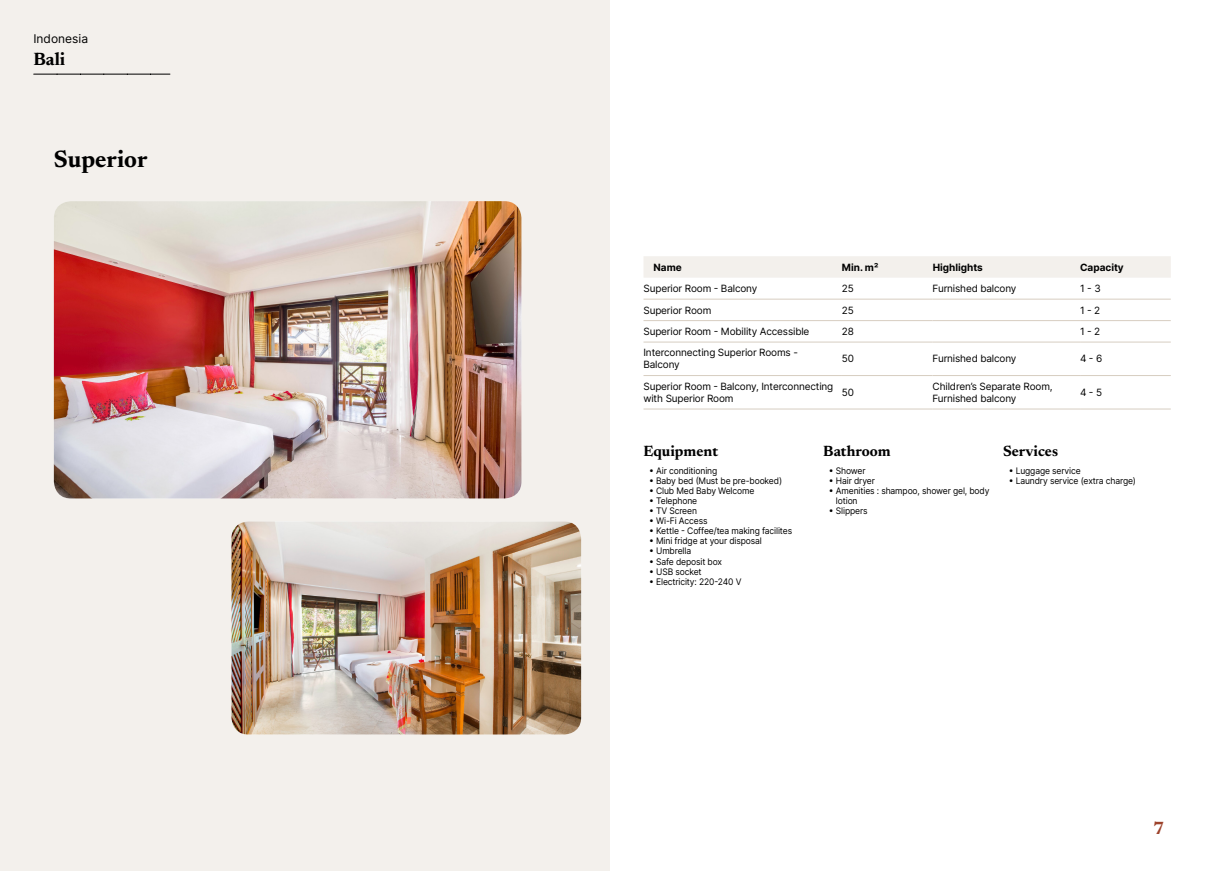
<style>
.page{position:relative;width:1219px;height:871px;background:#fff}
.page>*{position:absolute;margin:0;border:0;box-sizing:border-box;transform-origin:0 0}
.t1{font:700 24px "Newsreader 24 pt";color:#000}
.t2{font:700 18px "Newsreader 24 pt";color:#000}
.t3{font:700 18px "Newsreader 24 pt";color:#9d432c}
.t4{font:700 15px "Newsreader 24 pt";color:#000}
.t5{font:12px "Inter";color:#000}
.t6{font:10px/12px "Inter";letter-spacing:-.015em;color:#000}
.t7{font:700 10px "Inter";color:#000}
.t8{font:9px/10px "Inter";letter-spacing:-.015em;color:#000;scale:.95 1}
</style>
<div class="page">
<div style="left:0;top:0;width:609px;height:870px;background:#f3f0ec"></div>
<img style="left:54px;top:201px;width:467px;height:297px">
<img style="left:231px;top:521px;width:350px;height:213px">
<svg style="left:34px;top:74px;width:136px;height:1px"></svg>
<div style="left:644px;top:256px;width:527px;height:21px;background:#f3f0ec"></div>
<hr style="left:643px;top:298px;width:199px;height:1px;background:#d7cdc1">
<hr style="left:842px;top:298px;width:91px;height:1px;background:#d7cdc1">
<hr style="left:933px;top:298px;width:147px;height:1px;background:#d7cdc1">
<hr style="left:1080px;top:298px;width:91px;height:1px;background:#d7cdc1">
<hr style="left:643px;top:320px;width:199px;height:1px;background:#d7cdc1">
<hr style="left:842px;top:320px;width:91px;height:1px;background:#d7cdc1">
<hr style="left:933px;top:320px;width:147px;height:1px;background:#d7cdc1">
<hr style="left:1080px;top:320px;width:91px;height:1px;background:#d7cdc1">
<hr style="left:643px;top:341px;width:199px;height:1px;background:#d7cdc1">
<hr style="left:842px;top:341px;width:91px;height:1px;background:#d7cdc1">
<hr style="left:933px;top:341px;width:147px;height:1px;background:#d7cdc1">
<hr style="left:1080px;top:341px;width:91px;height:1px;background:#d7cdc1">
<hr style="left:643px;top:375px;width:199px;height:1px;background:#d7cdc1">
<hr style="left:842px;top:375px;width:91px;height:1px;background:#d7cdc1">
<hr style="left:933px;top:375px;width:147px;height:1px;background:#d7cdc1">
<hr style="left:1080px;top:375px;width:91px;height:1px;background:#d7cdc1">
<hr style="left:643px;top:408px;width:199px;height:1px;background:#d7cdc1">
<hr style="left:842px;top:408px;width:91px;height:1px;background:#d7cdc1">
<hr style="left:933px;top:408px;width:147px;height:1px;background:#d7cdc1">
<hr style="left:1080px;top:408px;width:91px;height:1px;background:#d7cdc1">
<h3 class="t5" style="left:33px;top:30px;width:56px">Indonesia</h3>
<h2 class="t2" style="left:33px;top:46px;width:33px">Bali</h2>
<h1 class="t1" style="left:54px;top:141px;width:95px">Superior</h1>
<p class="t7" style="left:653px;top:259px;width:30px">Name</p>
<p class="t7" style="left:842px;top:259px;width:38px">Min. m²</p>
<p class="t7" style="left:933px;top:259px;width:52px">Highlights</p>
<p class="t7" style="left:1080px;top:259px;width:45px">Capacity</p>
<p class="t6" style="left:643px;top:282px;width:115px">Superior Room - Balcony</p>
<p class="t6" style="left:842px;top:282px;width:13px">25</p>
<p class="t6" style="left:933px;top:282px;width:85px">Furnished balcony</p>
<p class="t6" style="left:1080px;top:282px;width:22px">1 - 3</p>
<p class="t6" style="left:643px;top:303px;width:69px">Superior Room</p>
<p class="t6" style="left:842px;top:303px;width:13px">25</p>
<p class="t6" style="left:1080px;top:303px;width:22px">1 - 2</p>
<p class="t6" style="left:643px;top:325px;width:167px">Superior Room - Mobility Accessible</p>
<p class="t6" style="left:842px;top:325px;width:14px">28</p>
<p class="t6" style="left:1080px;top:325px;width:22px">1 - 2</p>
<p class="t6" style="left:643px;top:346px;width:156px">Interconnecting Superior Rooms -<br>Balcony</p>
<p class="t6" style="left:842px;top:352px;width:14px">50</p>
<p class="t6" style="left:933px;top:352px;width:85px">Furnished balcony</p>
<p class="t6" style="left:1080px;top:352px;width:24px">4 - 6</p>
<p class="t6" style="left:643px;top:380px;width:191px">Superior Room - Balcony, Interconnecting with Superior Room</p>
<p class="t6" style="left:842px;top:386px;width:14px">50</p>
<p class="t6" style="left:933px;top:380px;width:122px">Children’s Separate Room,<br>Furnished balcony</p>
<p class="t6" style="left:1080px;top:386px;width:24px">4 - 5</p>
<h3 class="t4" style="left:643px;top:440px;width:76px">Equipment</h3>
<p class="t8" style="left:649px;top:466px;width:73px">• Air conditioning</p>
<p class="t8" style="left:649px;top:476px;width:141px">• Baby bed (Must be pre-booked)</p>
<p class="t8" style="left:649px;top:486px;width:112px">• Club Med Baby Welcome</p>
<p class="t8" style="left:649px;top:496px;width:52px">• Telephone</p>
<p class="t8" style="left:649px;top:506px;width:52px">• TV Screen</p>
<p class="t8" style="left:649px;top:516px;width:63px">• Wi-Fi Access</p>
<p class="t8" style="left:649px;top:526px;width:152px">• Kettle - Coffee/tea making facilites</p>
<p class="t8" style="left:649px;top:536px;width:120px">• Mini fridge at your disposal</p>
<p class="t8" style="left:649px;top:546px;width:46px">• Umbrella</p>
<p class="t8" style="left:649px;top:556px;width:78px">• Safe deposit box</p>
<p class="t8" style="left:649px;top:566px;width:57px">• USB socket</p>
<p class="t8" style="left:649px;top:576px;width:99px">• Electricity: 220-240 V</p>
<h3 class="t4" style="left:823px;top:440px;width:69px">Bathroom</h3>
<p class="t8" style="left:829px;top:466px;width:40px">• Shower</p>
<p class="t8" style="left:829px;top:476px;width:50px">• Hair dryer</p>
<p class="t8" style="left:836px;top:486px;width:163px;text-indent:-7px">• Amenities : shampoo, shower gel, body lotion</p>
<p class="t8" style="left:829px;top:506px;width:42px">• Slippers</p>
<h3 class="t4" style="left:1003px;top:440px;width:57px">Services</h3>
<p class="t8" style="left:1009px;top:466px;width:77px">• Luggage service</p>
<p class="t8" style="left:1009px;top:476px;width:136px">• Laundry service (extra charge)</p>
<h2 class="t3" style="left:1153px;top:814px;width:13px">7</h2>
</div>
